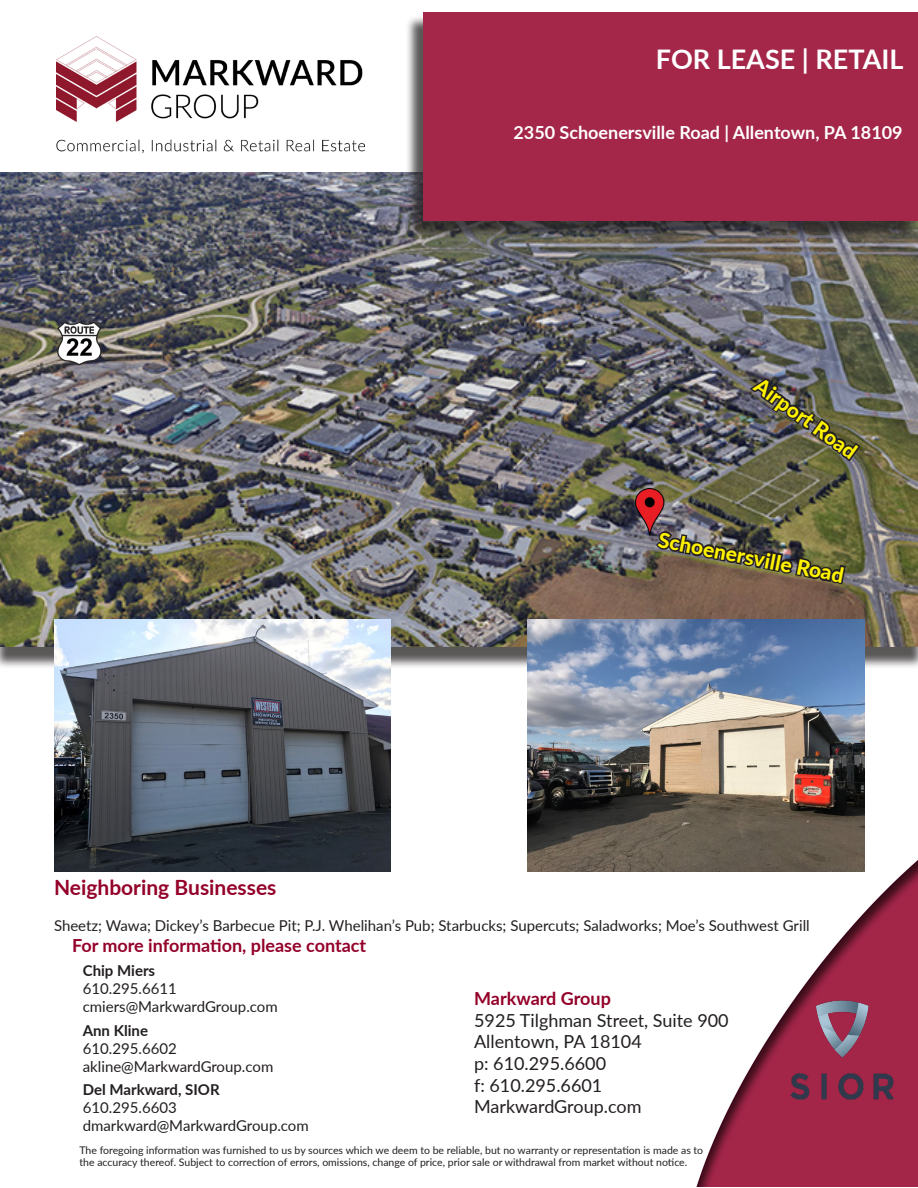
<style>
.page{position:relative;width:918px;height:1188px;background:#fff}
.page>*{position:absolute;margin:0;border:0;box-sizing:border-box;transform-origin:0 0}
.t1{font:700 27px "Lato";color:#fff}
.t2{font:800 21px "Lato";color:#fff200}
.t3{font:700 21px "Lato";color:#940029}
.t4{font:18px "Lato";color:#231f20}
.t5{font:700 18px "Lato";color:#940029}
.t6{font:700 18px "Lato";color:#fff}
.t7{font:15px "Lato";color:#231f20}
.t8{font:700 15px "Lato";color:#231f20}
.t9{font:10.5px/12.6px "Lato";color:#231f20}
</style>
<div class="page">
<img style="left:697px;top:859px;width:221px;height:327px">
<img style="left:787px;top:997px;width:111px;height:107px">
<img style="left:0;top:173px;width:918px;height:473px">
<img style="left:56px;top:37px;width:308px;height:115px">
<div style="left:405px;top:15px;width:512px;height:226px;background:#231f20;opacity:.75"></div>
<div style="left:423px;top:12px;width:495px;height:209px;background:#a42649"></div>
<img style="left:636px;top:489px;width:18px;height:48px">
<img style="left:56px;top:320px;width:45px;height:45px">
<img style="left:654px;top:337px;width:209px;height:282px">
<img style="left:54px;top:619px;width:337px;height:253px">
<img style="left:527px;top:619px;width:337px;height:253px">
<p class="t1" style="left:656px;top:40px;width:249px">FOR LEASE | RETAIL</p>
<p class="t6" style="left:513px;top:119px;width:391px">2350 Schoenersville Road | Allentown, PA 18109</p>
<p class="t2" style="left:766px;top:370px;width:122px;rotate:36deg">Airport Road</p>
<p class="t2" style="left:662px;top:524px;width:190px;rotate:11deg">Schoenersville Road</p>
<p class="t3" style="left:54px;top:872px;width:224px">Neighboring Businesses</p>
<p class="t7" style="left:54px;top:915px;width:757px">Sheetz; Wawa; Dickey’s Barbecue Pit; P.J. Whelihan’s Pub; Starbucks; Supercuts; Saladworks; Moe’s Southwest Grill</p>
<p class="t5" style="left:72px;top:932px;width:296px">For more information, please contact</p>
<p class="t8" style="left:83px;top:959px;width:74px">Chip Miers</p>
<p class="t7" style="left:83px;top:977px;width:96px">610.295.6611</p>
<p class="t7" style="left:83px;top:995px;width:196px">cmiers@MarkwardGroup.com</p>
<p class="t8" style="left:83px;top:1019px;width:67px">Ann Kline</p>
<p class="t7" style="left:83px;top:1038px;width:96px">610.295.6602</p>
<p class="t7" style="left:83px;top:1056px;width:192px">akline@MarkwardGroup.com</p>
<p class="t8" style="left:83px;top:1078px;width:138px">Del Markward, SIOR</p>
<p class="t7" style="left:83px;top:1097px;width:96px">610.295.6603</p>
<p class="t7" style="left:83px;top:1115px;width:228px">dmarkward@MarkwardGroup.com</p>
<p class="t5" style="left:474px;top:985px;width:138px">Markward Group</p>
<p class="t4" style="left:474px;top:1007px;width:256px">5925 Tilghman Street, Suite 900</p>
<p class="t4" style="left:474px;top:1029px;width:169px">Allentown, PA 18104</p>
<p class="t4" style="left:474px;top:1050px;width:134px">p: 610.295.6600</p>
<p class="t4" style="left:474px;top:1072px;width:130px">f: 610.295.6601</p>
<p class="t4" style="left:474px;top:1094px;width:169px">MarkwardGroup.com</p>
<p class="t9" style="left:80px;top:1143px;width:625px">The foregoing information was furnished to us by sources which we deem to be reliable, but no warranty or representation is made as to the accuracy thereof. Subject to correction of errors, omissions, change of price, prior sale or withdrawal from market without notice.</p>
</div>
